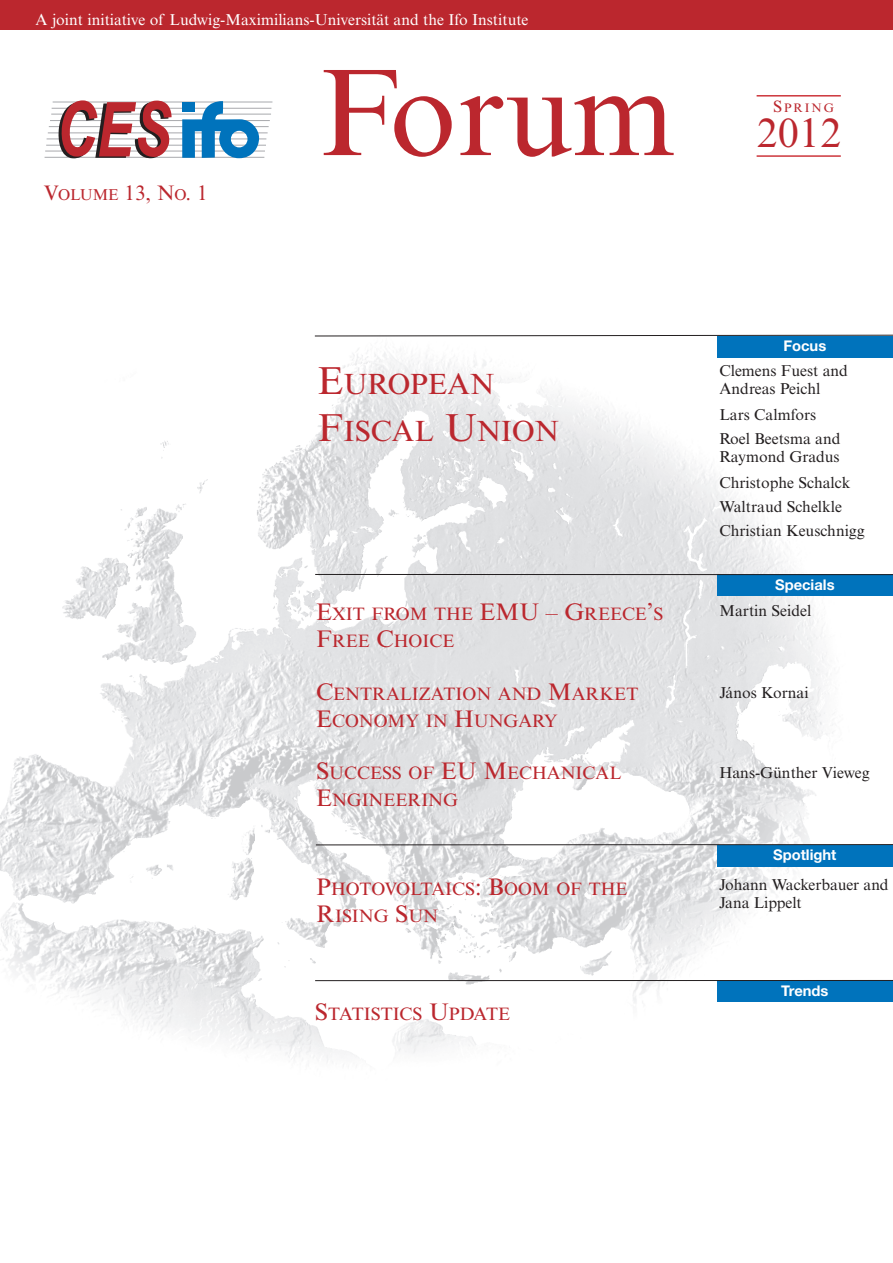
<style>
.page{position:relative;width:893px;height:1263px;background:#fff}
.page>*{position:absolute;margin:0;border:0;box-sizing:border-box;transform-origin:0 0}
.t1{font:123.9px "Times New Roman MT Std";color:#bb272e}
.t2{font:41.25px "Times New Roman MT Std";color:#bb272e}
.t3{font:29.25px/46.8px "Times New Roman MT Std";color:#bb272e}
.t4{font:21px "Times New Roman MT Std";color:#bb272e}
.t5{font:18px/27px "Times New Roman MT Std";color:#bb272e}
.t6{font:15.75px/18px "Times New Roman MT Std";color:#231f20}
.t7{font:15.75px "Times New Roman MT Std";color:#fff}
.t8{font:700 14.7px "Helvetica Neue LT Std";color:#fff}
.t9{font:12.3px "Times New Roman MT Std";letter-spacing:.155em;color:#bb272e}
.s1{font-size:15.75px}
.s2{font-size:16.5px}
.s3{font-size:39px}
.s4{font-size:24px}
</style>
<div class="page">
<img style="left:0;top:337px;width:892px;height:725px">
<hr style="left:52px;top:108px;width:219px;height:1px;background:#a8a9ad">
<hr style="left:53px;top:102px;width:219px;height:1px;background:#a8a9ad">
<hr style="left:51px;top:114px;width:220px;height:1px;background:#a8a9ad">
<hr style="left:50px;top:120px;width:220px;height:1px;background:#a8a9ad">
<hr style="left:49px;top:126px;width:220px;height:1px;background:#a8a9ad">
<hr style="left:48px;top:132px;width:220px;height:1px;background:#a8a9ad">
<hr style="left:47px;top:139px;width:219px;height:1px;background:#a8a9ad">
<hr style="left:46px;top:145px;width:220px;height:1px;background:#a8a9ad">
<hr style="left:45px;top:151px;width:220px;height:1px;background:#a8a9ad">
<hr style="left:45px;top:157px;width:219px;height:1px;background:#a8a9ad">
<svg style="left:57px;top:100px;width:115px;height:59px"></svg>
<svg style="left:182px;top:101px;width:77px;height:57px"></svg>
<div style="left:183px;top:102px;width:12px;height:9px;background:#0073bc"></div>
<hr style="left:756px;top:95px;width:85px;height:2px;background:#c8242b">
<hr style="left:756px;top:155px;width:85px;height:2px;background:#c8242b">
<div style="left:718px;top:845px;width:174px;height:21px;background:#0073bc"></div>
<div style="left:718px;top:981px;width:174px;height:21px;background:#0073bc"></div>
<div style="left:718px;top:336px;width:174px;height:21px;background:#0073bc"></div>
<div style="left:718px;top:574px;width:174px;height:22px;background:#0073bc"></div>
<div style="left:0;top:0;width:892px;height:30px;background:#bb272e"></div>
<svg style="left:314px;top:334px;width:578px;height:3px"></svg>
<hr style="left:315px;top:574px;width:577px;height:1px;background:#231f20">
<hr style="left:316px;top:844px;width:576px;height:1px;background:#231f20">
<hr style="left:315px;top:980px;width:577px;height:1px;background:#231f20">
<p class="t7" style="left:36px;top:14px;width:494px">A joint initiative of Ludwig-Maximilians-Universität and the Ifo Institute</p>
<h3 class="t4" style="left:44px;top:185px;width:165px">V<span class="s1">OLUME</span> 13, N<span class="s1">O</span>. 1</h3>
<h1 class="t1" style="left:318px;top:66px;width:358px">Forum</h1>
<p class="t9" style="left:773px;top:103px;width:62px"><span class="s2">S</span>PRING</p>
<h2 class="t2" style="left:757px;top:118px;width:86px">2012</h2>
<p class="t8" style="left:783px;top:341px;width:44px">Focus</p>
<h3 class="t3" style="left:317px;top:363px;width:243px"><span class="s3">E</span>UROPEAN<br><span class="s3">F</span>ISCAL <span class="s3">U</span>NION</h3>
<p class="t6" style="left:719px;top:363px;width:130px">Clemens Fuest and<br>Andreas Peichl</p>
<p class="t6" style="left:719px;top:404px;width:122px;line-height:24.5px">Lars Calmfors<br>Roel Beetsma and</p>
<p class="t6" style="left:719px;top:445px;width:132px;line-height:26px">Raymond Gradus<br>Christophe Schalck</p>
<p class="t6" style="left:719px;top:496px;width:147px;line-height:24px">Waltraud Schelkle<br>Christian Keuschnigg</p>
<p class="t8" style="left:775px;top:579px;width:61px">Specials</p>
<p class="t5" style="left:316px;top:602px;width:349px"><span class="s4">E</span>XIT FROM THE <span class="s4">EMU – G</span>REECE<span class="s4">’</span>S<br><span class="s4">F</span>REE <span class="s4">C</span>HOICE</p>
<p class="t5" style="left:316px;top:682px;width:324px"><span class="s4">C</span>ENTRALIZATION AND <span class="s4">M</span>ARKET<br><span class="s4">E</span>CONOMY IN <span class="s4">H</span>UNGARY</p>
<p class="t5" style="left:316px;top:761px;width:307px"><span class="s4">S</span>UCCESS OF <span class="s4">EU M</span>ECHANICAL<br><span class="s4">E</span>NGINEERING</p>
<p class="t5" style="left:317px;top:877px;width:312px"><span class="s4">P</span>HOTOVOLTAICS<span class="s4">: B</span>OOM OF THE<br><span class="s4">R</span>ISING <span class="s4">S</span>UN</p>
<p class="t5" style="left:315px;top:1002px;width:197px"><span class="s4">S</span>TATISTICS <span class="s4">U</span>PDATE</p>
<p class="t6" style="left:719px;top:603px;width:93px">Martin Seidel</p>
<p class="t6" style="left:719px;top:685px;width:91px">János Kornai</p>
<p class="t6" style="left:719px;top:765px;width:152px">Hans-Günther Vieweg</p>
<p class="t8" style="left:773px;top:849px;width:65px">Spotlight</p>
<p class="t6" style="left:719px;top:877px;width:171px">Johann Wackerbauer and<br>Jana Lippelt</p>
<p class="t8" style="left:781px;top:985px;width:49px">Trends</p>
</div>
